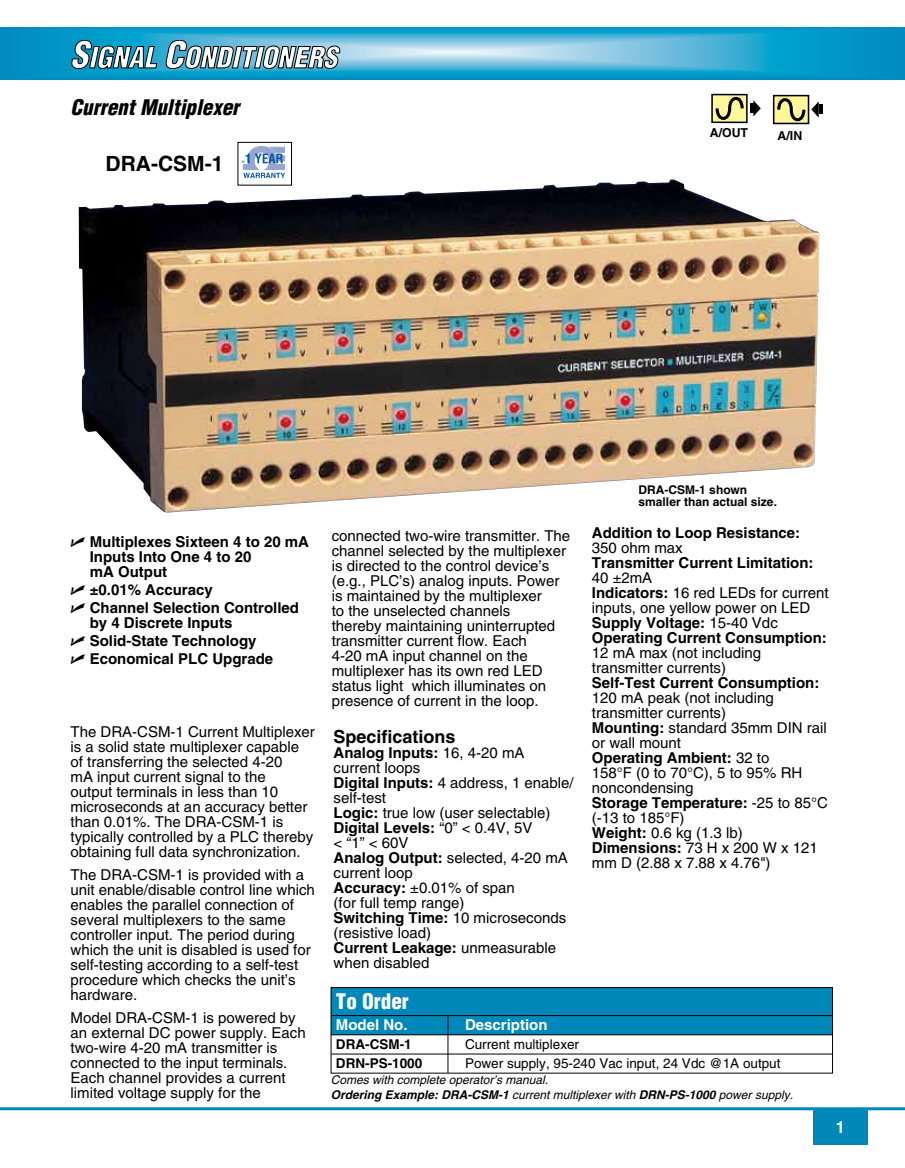
<style>
.page{position:relative;width:905px;height:1168px;background:#fff}
.page>*{position:absolute;margin:0;border:0;box-sizing:border-box;transform-origin:0 0}
.t1{font:italic 900 condensed 21px "Helvetica";color:#000}
.t2{font:700 21px "Helvetica";color:#000}
.t3{font:900 condensed 21px "Helvetica";color:#fffffb}
.t4{font:700 18px "Helvetica";color:#000}
.t5{font:700 16.5px "Helvetica";color:#fff}
.t6{font:15px/15px "Helvetica";color:#000}
.t7{font:700 15px/18px "Helvetica";color:#000}
.t8{font:700 15px "Helvetica";color:#fffffb}
.t9{font:13.5px "Helvetica";color:#000}
.t10{font:700 13.5px "Helvetica";color:#000}
.t11{font:700 12.3px "Helvetica";color:#000}
.t12{font:italic 12px/15px "Helvetica";color:#000}
.t13{font:700 12px/12px "Helvetica";color:#000}
.s1{font-family:"Universal Newswith Comm Pi";font-weight:400}
.s2{font-weight:700}
</style>
<div class="page">
<img style="left:0;top:27px;width:904px;height:52px">
<hr style="left:0;top:1107px;width:904px;height:3px;background:#08b">
<div style="left:813px;top:1108px;width:54px;height:36px;background:#08b"></div>
<svg style="left:72px;top:40px;width:85px;height:29px"></svg>
<svg style="left:165px;top:40px;width:175px;height:29px"></svg>
<div style="left:331px;top:987px;width:501px;height:48px;background:#08b"></div>
<hr style="left:331px;top:1015px;width:501px;height:1px;background:#000">
<hr style="left:331px;top:1034px;width:501px;height:1px;background:#000">
<hr style="left:331px;top:1053px;width:501px;height:1px;background:#000">
<div style="left:331px;top:987px;width:501px;height:86px;border:1px solid #000"></div>
<hr style="left:447px;top:1015px;width:1px;height:58px;background:#000">
<div style="left:772px;top:95px;width:37px;height:29px;border:2px solid #000"></div>
<svg style="left:775px;top:97px;width:47px;height:26px"></svg>
<div style="left:711px;top:94px;width:36px;height:29px;border:2px solid #000"></div>
<svg style="left:714px;top:95px;width:46px;height:26px"></svg>
<img style="left:79px;top:179px;width:740px;height:334px">
<svg style="left:242px;top:146px;width:43px;height:32px"></svg>
<div style="left:238px;top:142px;width:54px;height:43px;border:1px solid #000"></div>
<h1 class="t1" style="left:71px;top:94px;width:170px">Current Multiplexer</h1>
<h1 class="t2" style="left:106px;top:151px;width:119px">DRA-CSM-1</h1>
<p class="t11" style="left:709px;top:126px;width:40px">A/OUT</p>
<p class="t11" style="left:777px;top:128px;width:26px">A/IN</p>
<p class="t7" style="left:90px;top:534px;width:221px;line-height:15px;text-indent:-19px"><span class="s1">U</span> Multiplexes Sixteen 4 to 20 mA<br>Inputs Into One 4 to 20<br>mA Output</p>
<p class="t7" style="left:71px;top:580px;width:230px"><span class="s1">U</span> ±0.01% Accuracy<br><span class="s1">U</span> Channel Selection Controlled</p>
<p class="t7" style="left:71px;top:613px;width:204px;text-indent:19px">by 4 Discrete Inputs<br><span class="s1">U</span> Solid-State Technology<br><span class="s1">U</span> Economical PLC Upgrade</p>
<p class="t6" style="left:71px;top:724px;width:246px">The DRA-CSM-1 Current Multiplexer is a solid state multiplexer capable of transferring the selected 4-20<br>mA input current signal to the<br>output terminals in less than 10 microseconds at an accuracy better than 0.01%. The DRA-CSM-1 is typically controlled by a PLC thereby obtaining full data synchronization.</p>
<p class="t6" style="left:71px;top:867px;width:246px">The DRA-CSM-1 is provided with a unit enable/disable control line which enables the parallel connection of several multiplexers to the same controller input. The period during which the unit is disabled is used for self-testing according to a self-test procedure which checks the unit’s hardware.</p>
<p class="t6" style="left:71px;top:1010px;width:237px">Model DRA-CSM-1 is powered by an external DC power supply. Each two-wire 4-20 mA transmitter is connected to the input terminals.<br>Each channel provides a current limited voltage supply for the</p>
<p class="t13" style="left:638px;top:483px;width:140px">DRA-CSM-1 shown smaller than actual size.</p>
<p class="t6" style="left:332px;top:528px;width:240px">connected two-wire transmitter. The channel selected by the multiplexer is directed to the control device’s (e.g., PLC’s) analog inputs. Power is maintained by the multiplexer<br>to the unselected channels<br>thereby maintaining uninterrupted transmitter current flow. Each<br>4‑20 mA input channel on the multiplexer has its own red LED status light which illuminates on presence of current in the loop.</p>
<p class="t7" style="left:592px;top:524px;width:210px">Addition to Loop Resistance:</p>
<p class="t6" style="left:592px;top:540px;width:92px">350 ohm max</p>
<p class="t7" style="left:592px;top:554px;width:223px">Transmitter Current Limitation:</p>
<p class="t6" style="left:592px;top:570px;width:238px">40 ±2mA<br><span class="s2">Indicators:</span> 16 red LEDs for current inputs, one yellow power on LED<br><span class="s2">Supply Voltage:</span> 15-40 Vdc<br><span class="s2">Operating Current Consumption:</span></p>
<p class="t6" style="left:592px;top:645px;width:171px">12 mA max (not including transmitter currents)</p>
<p class="t7" style="left:592px;top:674px;width:229px">Self-Test Current Consumption:</p>
<p class="t6" style="left:592px;top:690px;width:238px">120 mA peak (not including transmitter currents)<br><span class="s2">Mounting:</span> standard 35mm DIN rail or wall mount<br><span class="s2">Operating Ambient:</span> 32 to<br>158°F (0 to 70°C), 5 to 95% RH noncondensing<br><span class="s2">Storage Temperature:</span> -25 to 85°C (-13 to 185°F)<br><span class="s2">Weight:</span> 0.6 kg (1.3 lb)<br><span class="s2">Dimensions:</span> 73 H x 200 W x 121 mm D (2.88 x 7.88 x 4.76")</p>
<p class="t4" style="left:333px;top:726px;width:124px">Specifications</p>
<p class="t6" style="left:333px;top:745px;width:242px"><span class="s2">Analog Inputs:</span> 16, 4-20 mA current loops<br><span class="s2">Digital Inputs:</span> 4 address, 1 enable/ self‑test<br><span class="s2">Logic:</span> true low (user selectable)<br><span class="s2">Digital Levels:</span> “0” &lt; 0.4V, 5V<br>&lt; “1” &lt; 60V<br><span class="s2">Analog Output:</span> selected, 4-20 mA current loop<br><span class="s2">Accuracy:</span> ±0.01% of span<br>(for full temp range)<br><span class="s2">Switching Time:</span> 10 microseconds (resistive load)<br><span class="s2">Current Leakage:</span> unmeasurable when disabled</p>
<h1 class="t3" style="left:336px;top:988px;width:74px">To Order</h1>
<p class="t8" style="left:336px;top:1015px;width:73px">Model No.</p>
<p class="t8" style="left:465px;top:1015px;width:84px">Description</p>
<p class="t10" style="left:336px;top:1036px;width:77px">DRA-CSM-1</p>
<p class="t9" style="left:465px;top:1036px;width:116px">Current multiplexer</p>
<p class="t10" style="left:336px;top:1055px;width:88px">DRN-PS-1000</p>
<p class="t9" style="left:465px;top:1056px;width:317px">Power supply, 95-240 Vac input, 24 Vdc @1A output</p>
<p class="t12" style="left:331px;top:1072px;width:464px">Comes with complete operator’s manual.<br><span class="s2">Ordering Example: DRA-CSM-1</span> current multiplexer with <span class="s2">DRN-PS-1000</span> power supply.</p>
<p class="t5" style="left:835px;top:1117px;width:11px">1</p>
</div>
